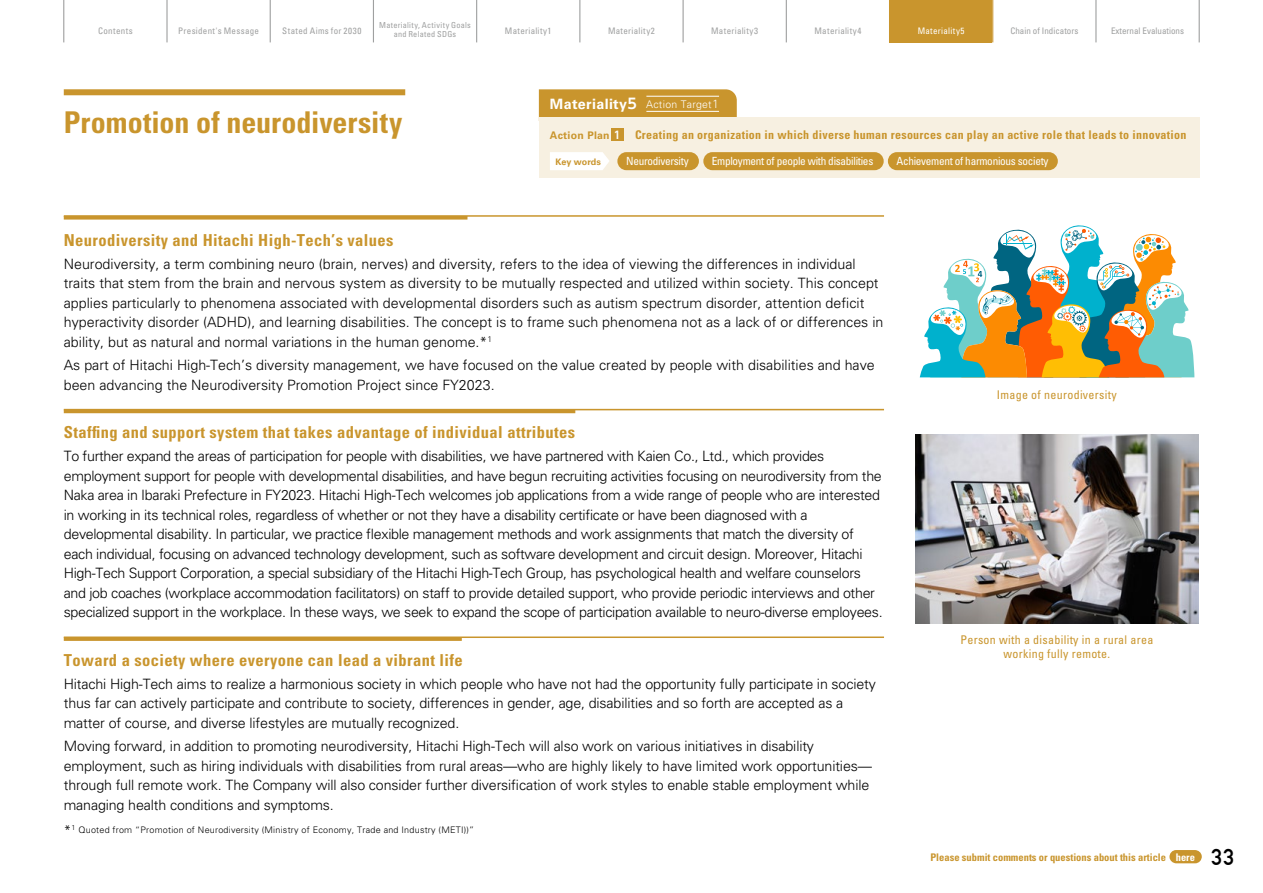
<style>
.page{position:relative;width:1263px;height:893px;background:#fff}
.page>*{position:absolute;margin:0;border:0;box-sizing:border-box;transform-origin:0 0}
.t1{font:700 condensed 30px "Univers LT Std";color:#c9952d}
.t2{font:700 condensed 16.5px "Univers LT Std";letter-spacing:.025em;color:#c9952d}
.t3{font:300 14.25px/19.5px "Univers LT Std";letter-spacing:-.01em;color:#000}
.t4{font:700 condensed 12px "Univers LT Std";letter-spacing:.025em;color:#c9952d}
.t5{font:condensed 12px/13.5px "Univers LT Std";letter-spacing:.025em;color:#c9952d;text-align:center}
.t6{font:condensed 11.25px "Univers LT Std";letter-spacing:-.025em;color:#fff}
.t7{font:700 condensed 10.5px "Univers LT Std";color:#c9952d}
.t8{font:300 10.5px "Univers LT Std";letter-spacing:.025em;color:#fff}
.t9{font:700 10.5px "Univers LT Std";letter-spacing:.025em;color:#c9952d}
.t10{font:condensed 9px "Univers LT Std";letter-spacing:.03em;color:#9fa0a0}
.t11{font:300 9px "Univers LT Std";letter-spacing:.025em;color:#000}
.t12{font:condensed 9px "Univers LT Std";color:#9fa0a0}
.t13{font:condensed 9px "Univers LT Std";letter-spacing:.04em;color:#fff}
.t14{font:700 9px "Univers LT Std";color:#c9952d}
.t15{font:condensed 8.25px/9px "Univers LT Std";letter-spacing:.035em;color:#9fa0a0;text-align:center}
.s1{font-weight:700;font-size:14.25px}
.s2{font-family:"UD Shin Go NT Pro De";font-weight:700;font-size:14.25px}
.s3{font-family:"UD Shin Go NT Pro"}
.s4{font-family:"UD Shin Go NT Pro De";font-stretch:normal;font-size:10.5px;color:#fff}
.s5{font-size:13.5px}
.s6{color:#fff}
.s7{font-family:"DIN Alternate";font-stretch:normal;font-size:22.5px;color:#000}
</style>
<div class="page">
<svg style="left:539px;top:89px;width:198px;height:28px;background:#ca9732"></svg>
<hr style="left:646px;top:96px;width:73px;height:1px;background:#fff">
<hr style="left:646px;top:111px;width:73px;height:1px;background:#fff">
<hr style="left:64px;top:409px;width:820px;height:1px;background:#c9952d">
<hr style="left:64px;top:410px;width:511px;height:3px;background:#c9952d">
<hr style="left:64px;top:215px;width:820px;height:2px;background:#c9952d">
<svg style="left:64px;top:217px;width:403px;height:3px"></svg>
<hr style="left:65px;top:217px;width:401px;height:1px;background:#c9952d">
<hr style="left:64px;top:636px;width:820px;height:2px;background:#c9952d">
<svg style="left:64px;top:638px;width:398px;height:3px"></svg>
<hr style="left:65px;top:639px;width:395px;height:1px;background:#c9952d">
<div style="left:64px;top:89px;width:341px;height:6px;background:#c9952d"></div>
<svg style="left:920px;top:225px;width:274px;height:152px"></svg>
<div style="left:539px;top:117px;width:660px;height:61px;background:#f7f0e1"></div>
<svg style="left:550px;top:152px;width:59px;height:18px"></svg>
<div style="left:617px;top:152px;width:82px;height:18px;background:#c9952d;border-radius:9px"></div>
<div style="left:703px;top:152px;width:181px;height:18px;background:#c9952d;border-radius:9px"></div>
<div style="left:888px;top:152px;width:170px;height:18px;background:#c9952d;border-radius:9px"></div>
<div style="left:611px;top:128px;width:13px;height:13px;background:#c9952d"></div>
<img style="left:915px;top:435px;width:283px;height:188px">
<div style="left:889px;top:0;width:104px;height:42px;background:#c9952d"></div>
<hr style="left:63px;top:0;width:1px;height:42px;background:#9fa0a0">
<hr style="left:166px;top:0;width:2px;height:42px;background:#9fa0a0">
<hr style="left:1198px;top:0;width:2px;height:42px;background:#9fa0a0">
<hr style="left:270px;top:0;width:1px;height:42px;background:#9fa0a0">
<hr style="left:373px;top:0;width:1px;height:42px;background:#9fa0a0">
<hr style="left:476px;top:0;width:1px;height:42px;background:#9fa0a0">
<hr style="left:579px;top:0;width:1px;height:42px;background:#9fa0a0">
<hr style="left:682px;top:0;width:2px;height:42px;background:#9fa0a0">
<hr style="left:786px;top:0;width:1px;height:42px;background:#9fa0a0">
<hr style="left:1095px;top:0;width:1px;height:42px;background:#9fa0a0">
<svg style="left:1169px;top:850px;width:33px;height:13px"></svg>
<p class="t15" style="left:379px;top:20px;width:93px">Materiality, Activity Goals and Related SDGs</p>
<p class="t10" style="left:98px;top:25px;width:36px">Contents</p>
<p class="t10" style="left:178px;top:25px;width:82px">President's Message</p>
<p class="t10" style="left:282px;top:25px;width:81px">Stated Aims for 2030</p>
<p class="t10" style="left:505px;top:25px;width:48px">Materiality1</p>
<p class="t10" style="left:608px;top:25px;width:48px">Materiality2</p>
<p class="t10" style="left:711px;top:25px;width:49px">Materiality3</p>
<p class="t10" style="left:814px;top:25px;width:48px">Materiality4</p>
<p class="t13" style="left:918px;top:25px;width:48px">Materiality5</p>
<p class="t12" style="left:1010px;top:25px;width:69px">Chain of Indicators</p>
<p class="t12" style="left:1111px;top:25px;width:74px">External Evaluations</p>
<h1 class="t1" style="left:64px;top:104px;width:340px">Promotion of neurodiversity</h1>
<p class="t8" style="left:550px;top:98px;width:171px"><span class="s1">Materiality</span><span class="s2">5</span> Action Target<span class="s3">1</span></p>
<p class="t4" style="left:614px;top:127px;width:574px"><span class="s4">1</span> Creating an organization in which diverse human resources can play an active role that leads to innovation</p>
<p class="t9" style="left:550px;top:129px;width:61px">Action Plan</p>
<p class="t14" style="left:555px;top:156px;width:47px">Key words</p>
<p class="t6" style="left:626px;top:154px;width:64px">Neurodiversity</p>
<p class="t6" style="left:712px;top:154px;width:163px">Employment of people with disabilities</p>
<p class="t6" style="left:896px;top:154px;width:154px">Achievement of harmonious society</p>
<p class="t2" style="left:64px;top:229px;width:331px">Neurodiversity and Hitachi High-Tech’s values</p>
<p class="t3" style="left:64px;top:254px;width:821px">Neurodiversity, a term combining neuro (brain, nerves) and diversity, refers to the idea of viewing the differences in individual traits that stem from the brain and nervous system as diversity to be mutually respected and utilized within society. This concept applies particularly to phenomena associated with developmental disorders such as autism spectrum disorder, attention deficit hyperactivity disorder (ADHD), and learning disabilities. The concept is to frame such phenomena not as a lack of or differences in ability, but as natural and normal variations in the human genome.*<sup>1</sup></p>
<p class="t3" style="left:64px;top:355px;width:812px">As part of Hitachi High-Tech’s diversity management, we have focused on the value created by people with disabilities and have been advancing the Neurodiversity Promotion Project since FY2023.</p>
<p class="t2" style="left:64px;top:422px;width:513px">Staffing and support system that takes advantage of individual attributes</p>
<p class="t3" style="left:64px;top:446px;width:820px">To further expand the areas of participation for people with disabilities, we have partnered with Kaien Co., Ltd., which provides employment support for people with developmental disabilities, and have begun recruiting activities focusing on neurodiversity from the Naka area in Ibaraki Prefecture in FY2023. Hitachi High-Tech welcomes job applications from a wide range of people who are interested in working in its technical roles, regardless of whether or not they have a disability certificate or have been diagnosed with a developmental disability. In particular, we practice flexible management methods and work assignments that match the diversity of each individual, focusing on advanced technology development, such as software development and circuit design. Moreover, Hitachi High-Tech Support Corporation, a special subsidiary of the Hitachi High-Tech Group, has psychological health and welfare counselors and job coaches (workplace accommodation facilitators) on staff to provide detailed support, who provide periodic interviews and other specialized support in the workplace. In these ways, we seek to expand the scope of participation available to neuro-diverse employees.</p>
<p class="t2" style="left:64px;top:649px;width:400px">Toward a society where everyone can lead a vibrant life</p>
<p class="t3" style="left:64px;top:674px;width:814px">Hitachi High-Tech aims to realize a harmonious society in which people who have not had the opportunity fully participate in society thus far can actively participate and contribute to society, differences in gender, age, disabilities and so forth are accepted as a matter of course, and diverse lifestyles are mutually recognized.</p>
<p class="t3" style="left:64px;top:736px;width:810px">Moving forward, in addition to promoting neurodiversity, Hitachi High-Tech will also work on various initiatives in disability employment, such as hiring individuals with disabilities from rural areas—who are highly likely to have limited work opportunities— through full remote work. The Company will also consider further diversification of work styles to enable stable employment while managing health conditions and symptoms.</p>
<p class="t11" style="left:64px;top:824px;width:412px"><span class="s5">*</span><sup>1</sup> Quoted from “Promotion of Neurodiversity (Ministry of Economy, Trade and Industry (METI))”</p>
<p class="t5" style="left:997px;top:387px;width:121px">Image of neurodiversity</p>
<p class="t5" style="left:960px;top:633px;width:194px">Person with a disability in a rural area working fully remote.</p>
<p class="t7" style="left:930px;top:850px;width:305px">Please submit comments or questions about this article <span class="s6">here</span> <span class="s7">33</span></p>
</div>
